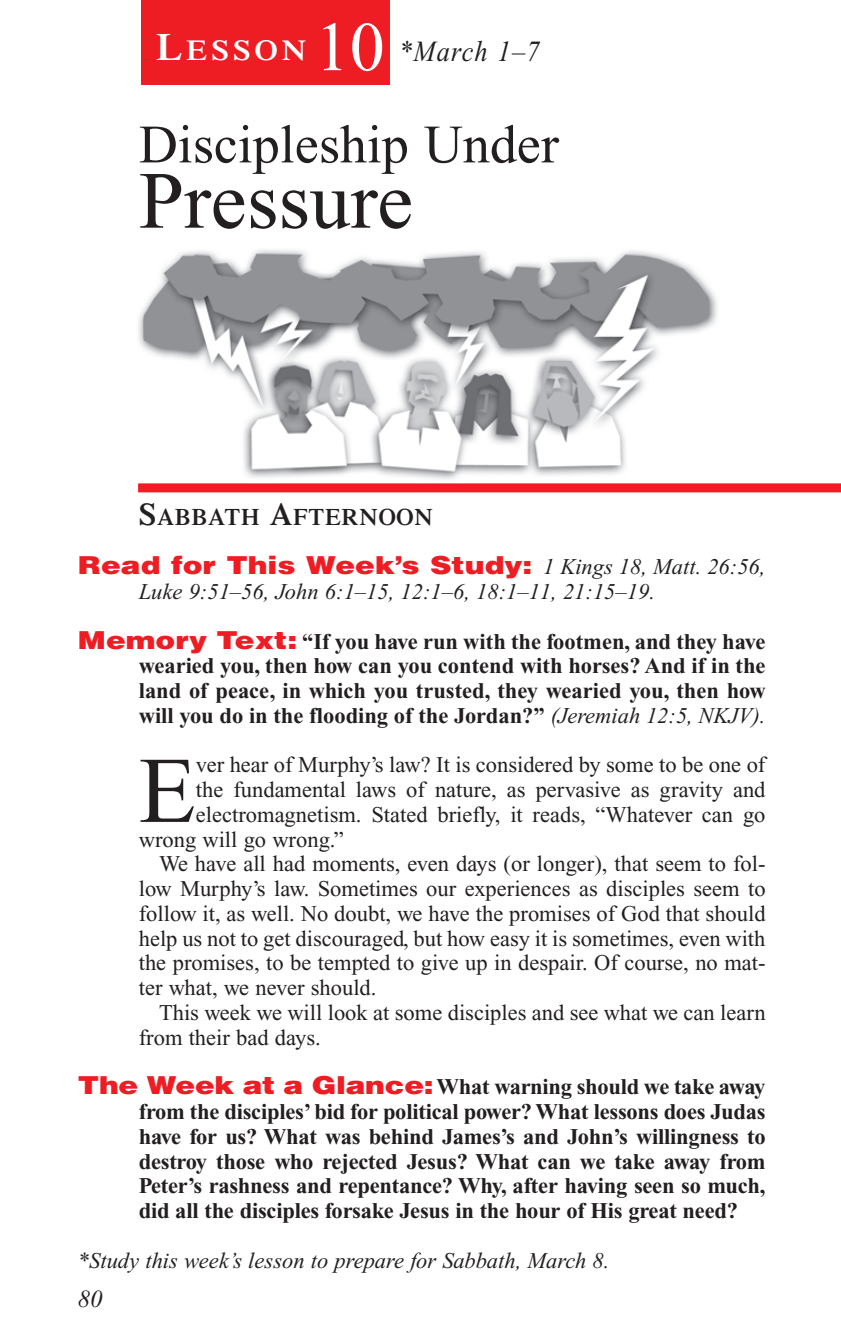
<style>
.page{position:relative;width:841px;height:1337px;background:#fff}
.page>*{position:absolute;margin:0;border:0;box-sizing:border-box;transform-origin:0 0}
.t1{font:93.83px "Times New Roman";color:#231f20}
.t2{font:81px "Times New Roman";color:#231f20}
.t3{font:69.75px "Times New Roman";color:#fff}
.t4{font:54px "Times New Roman";color:#231f20}
.t5{font:italic 29.25px "Times New Roman";letter-spacing:.045em;color:#231f20;scale:.9 1}
.t6{font:600 28.8px "Times";letter-spacing:.135em;color:#fff;scale:1.1 1}
.t7{font:900 24.75px "Helvetica";color:#ee1d23;scale:1.2 1}
.t8{font:italic 24.75px "Times New Roman";color:#231f20}
.t9{font:600 23.62px "Times";letter-spacing:.035em;color:#231f20}
.t10{font:22.5px "Times New Roman";color:#231f20}
.t11{font:700 22.5px/24.8px "Times New Roman";letter-spacing:-.01em;color:#231f20;text-align:justify}
.t12{font:italic 22.5px "Times New Roman";color:#231f20}
.s1{font-size:38.25px}
.s2{font-size:31.5px}
.s3{font-family:"Times New Roman";font-weight:400;font-style:italic;font-size:22.5px;color:#231f20}
.s4{font-family:"Helvetica";font-weight:900;font-size:24.75px;color:#ee1d23}
.s5{font-weight:400;font-style:italic}
</style>
<div class="page">
<div style="left:141px;top:0;width:249px;height:85px;background:#ee1d23"></div>
<img style="left:138px;top:250px;width:579px;height:230px">
<div style="left:138px;top:483px;width:702px;height:9px;background:#ee1d23"></div>
<p class="t6" style="left:156px;top:40px;width:138px"><span class="s1">L</span>ESSON</p>
<h3 class="t3" style="left:315px;top:22px;width:71px">10</h3>
<h3 class="t5" style="left:399px;top:40px;width:158px">*March 1–7</h3>
<h3 class="t4" style="left:139px;top:125px;width:421px">Discipleship Under</h3>
<h2 class="t2" style="left:139px;top:171px;width:276px">Pressure</h2>
<p class="t9" style="left:139px;top:508px;width:295px"><span class="s2">S</span>ABBATH <span class="s2">A</span>FTERNOON</p>
<p class="t7" style="left:78px;top:551px;width:574px">Read for This Week’s Study: <span class="s3">1 Kings 18, Matt. 26:56,</span></p>
<p class="t12" style="left:139px;top:583px;width:517px">Luke 9:51–56, John 6:1–15, 12:1–6, 18:1–11, 21:15–19.</p>
<p class="t11" style="left:139px;top:631px;width:628px;text-indent:-61px"><span class="s4">Memory Text:</span> “If you have run with the footmen, and they have wearied you, then how can you contend with horses? And if in the land of peace, in which you trusted, they wearied you, then how will you do in the flooding of the Jordan?” <span class="s5">(Jeremiah 12:5, NKJV).</span></p>
<h1 class="t1" style="left:139px;top:756px;width:59px">E</h1>
<p class="t10" style="left:196px;top:756px;width:571px">ver hear of Murphy’s law? It is considered by some to be one of</p>
<p class="t10" style="left:196px;top:781px;width:571px">the fundamental laws of nature, as pervasive as gravity and</p>
<p class="t10" style="left:196px;top:806px;width:571px">electromagnetism. Stated briefly, it reads, “Whatever can go</p>
<p class="t10" style="left:139px;top:831px;width:207px">wrong will go wrong.”</p>
<p class="t10" style="left:159px;top:855px;width:608px">We have all had moments, even days (or longer), that seem to fol-</p>
<p class="t10" style="left:139px;top:880px;width:628px">low Murphy’s law. Sometimes our experiences as disciples seem to</p>
<p class="t10" style="left:139px;top:905px;width:628px">follow it, as well. No doubt, we have the promises of God that should</p>
<p class="t10" style="left:139px;top:930px;width:628px">help us not to get discouraged, but how easy it is sometimes, even with</p>
<p class="t10" style="left:139px;top:954px;width:628px">the promises, to be tempted to give up in despair. Of course, no mat-</p>
<p class="t10" style="left:139px;top:979px;width:239px">ter what, we never should.</p>
<p class="t10" style="left:159px;top:1004px;width:608px">This week we will look at some disciples and see what we can learn</p>
<p class="t10" style="left:139px;top:1029px;width:184px">from their bad days.</p>
<p class="t11" style="left:139px;top:1076px;width:628px;text-indent:-61px"><span class="s4">The Week at a Glance:</span>What warning should we take away from the disciples’ bid for political power? What lessons does Judas have for us? What was behind James’s and John’s willingness to destroy those who rejected Jesus? What can we take away from Peter’s rashness and repentance? Why, after having seen so much, did all the disciples forsake Jesus in the hour of His great need?</p>
<p class="t12" style="left:78px;top:1251px;width:533px">*Study this week’s lesson to prepare for Sabbath, March 8.</p>
<p class="t8" style="left:78px;top:1289px;width:26px">80</p>
</div>
